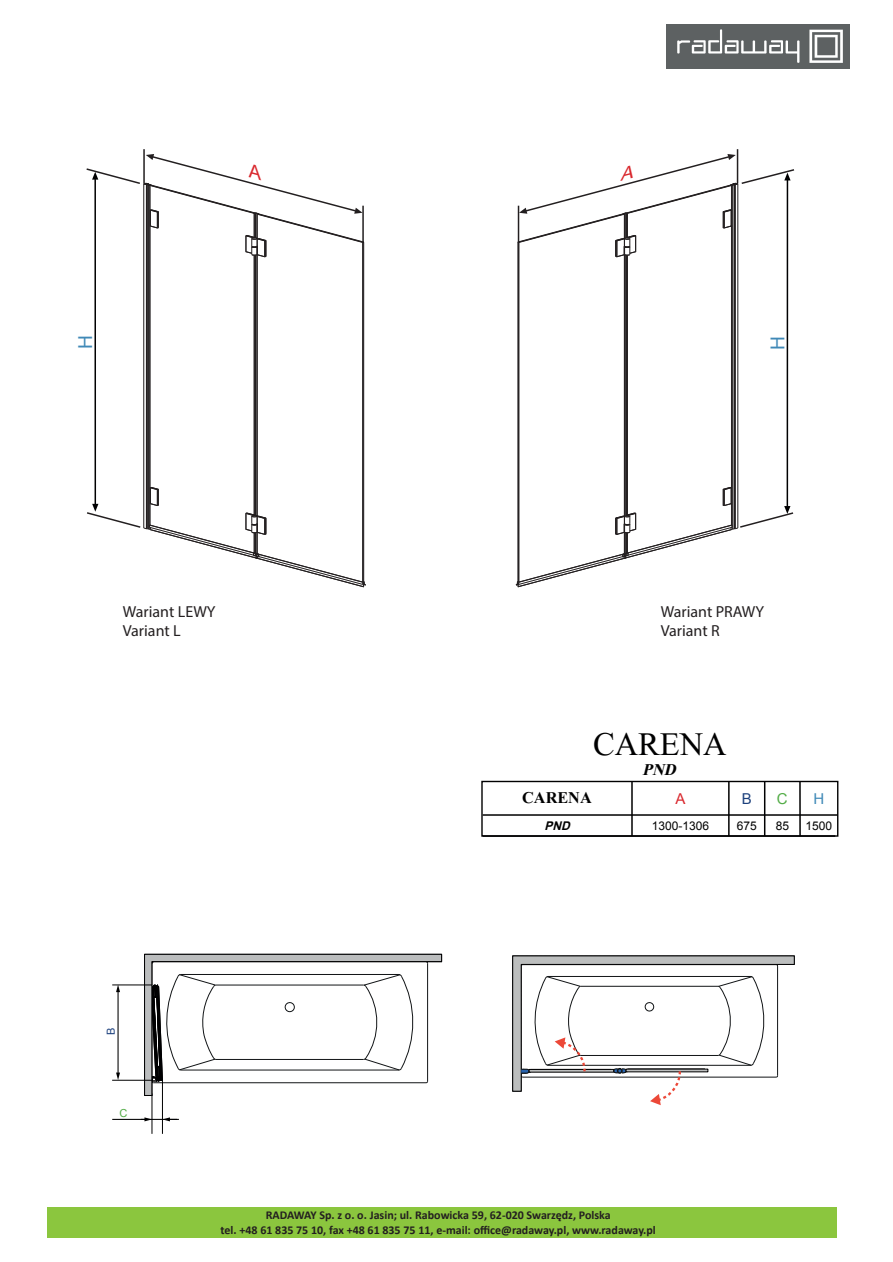
<style>
.page{position:relative;width:893px;height:1262px;background:#fff}
.page>*{position:absolute;margin:0;border:0;box-sizing:border-box;transform-origin:0 0}
.t1{font:42px "Kokila";color:#000001}
.t2{font:700 21px "Kokila";color:#000001}
.t3{font:italic 700 21px "Kokila";color:#000001}
.t4{font:19.2px "Arial";color:#4089b7}
.t5{font:16.05px/19.2px "Myriad Pro";color:#231f20}
.t6{font:15px "Arial";color:#d9272d}
.t7{font:15px "Arial";color:#1c407c}
.t8{font:15px "Arial";color:#52ac46}
.t9{font:15px "Arial";color:#4089b7}
.t10{font:700 12px/14.4px "Calibri";color:#231f20;text-align:center}
.t11{font:12px "Arial";color:#000001}
.t12{font:italic 700 12px "Arial";color:#000001}
.t13{font:11.1px "Arial";color:#52ac46}
.t14{font:11.1px "Arial";color:#1c407d}
</style>
<div class="page">
<hr style="left:143px;top:149px;width:2px;height:34px;background:#231f20">
<hr style="left:94px;top:179px;width:2px;height:325px;background:#000001">
<hr style="left:149px;top:185px;width:1px;height:344px;background:#231f20">
<hr style="left:148px;top:185px;width:1px;height:344px;background:#231f20">
<hr style="left:147px;top:184px;width:1px;height:344px;background:#231f20">
<hr style="left:146px;top:185px;width:1px;height:344px;background:#231f20">
<hr style="left:143px;top:184px;width:1px;height:344px;background:#231f20">
<hr style="left:362px;top:242px;width:1px;height:340px;background:#231f20">
<hr style="left:257px;top:246px;width:1px;height:270px;background:#231f20">
<hr style="left:363px;top:242px;width:1px;height:341px;background:#231f20">
<hr style="left:150px;top:185px;width:1px;height:340px;background:#231f20">
<hr style="left:255px;top:255px;width:1px;height:260px;background:#231f20">
<hr style="left:254px;top:255px;width:1px;height:260px;background:#231f20">
<svg style="left:87px;top:487px;width:279px;height:100px"></svg>
<hr style="left:736px;top:149px;width:2px;height:34px;background:#231f20">
<hr style="left:786px;top:180px;width:2px;height:326px;background:#000001">
<hr style="left:626px;top:255px;width:1px;height:260px;background:#231f20">
<hr style="left:732px;top:185px;width:1px;height:344px;background:#231f20">
<hr style="left:734px;top:184px;width:1px;height:344px;background:#231f20">
<hr style="left:735px;top:185px;width:1px;height:344px;background:#231f20">
<hr style="left:737px;top:184px;width:1px;height:344px;background:#231f20">
<hr style="left:518px;top:242px;width:1px;height:340px;background:#231f20">
<hr style="left:624px;top:246px;width:1px;height:270px;background:#231f20">
<hr style="left:517px;top:242px;width:1px;height:341px;background:#231f20">
<hr style="left:731px;top:185px;width:1px;height:340px;background:#231f20">
<hr style="left:625px;top:255px;width:1px;height:260px;background:#231f20">
<hr style="left:627px;top:255px;width:1px;height:260px;background:#231f20">
<svg style="left:515px;top:487px;width:279px;height:100px"></svg>
<div style="left:47px;top:1207px;width:789px;height:31px;background:#8bc63e"></div>
<div style="left:666px;top:24px;width:184px;height:44px;background:#5d6162"></div>
<svg style="left:677px;top:29px;width:122px;height:34px"></svg>
<svg style="left:809px;top:30px;width:33px;height:33px"></svg>
<div style="left:481px;top:780px;width:357px;height:56px;border:1px solid #000001"></div>
<hr style="left:482px;top:814px;width:355px;height:1px;background:#000001">
<hr style="left:631px;top:782px;width:1px;height:54px;background:#000001">
<hr style="left:482px;top:835px;width:353px;height:1px;background:#000001">
<hr style="left:728px;top:782px;width:1px;height:54px;background:#000001">
<hr style="left:764px;top:782px;width:1px;height:54px;background:#000001">
<hr style="left:799px;top:781px;width:1px;height:55px;background:#000001">
<hr style="left:117px;top:990px;width:2px;height:84px;background:#000001">
<svg style="left:116px;top:985px;width:4px;height:7px"></svg>
<svg style="left:116px;top:1072px;width:4px;height:8px"></svg>
<svg style="left:163px;top:1117px;width:16px;height:4px"></svg>
<hr style="left:112px;top:1118px;width:34px;height:1px;background:#000001">
<svg style="left:144px;top:1117px;width:8px;height:4px"></svg>
<hr style="left:141px;top:1118px;width:36px;height:1px;background:#000001">
<hr style="left:162px;top:1080px;width:1px;height:53px;background:#000001">
<hr style="left:152px;top:1093px;width:1px;height:40px;background:#000001">
<svg style="left:144px;top:954px;width:298px;height:142px"></svg>
<svg style="left:512px;top:955px;width:282px;height:150px"></svg>
<hr style="left:112px;top:984px;width:40px;height:1px;background:#000001">
<hr style="left:112px;top:1080px;width:40px;height:1px;background:#000001">
<svg style="left:86px;top:154px;width:278px;height:103px"></svg>
<svg style="left:517px;top:154px;width:278px;height:103px"></svg>
<h3 class="t4" style="left:73px;top:349px;width:15px;rotate:-90deg">H</h3>
<h3 class="t4" style="left:765px;top:350px;width:15px;rotate:-90deg">H</h3>
<h3 class="t5" style="left:123px;top:601px;width:94px">Wariant LEWY<br>Variant L</h3>
<h3 class="t5" style="left:660px;top:601px;width:105px">Wariant PRAWY<br>Variant R</h3>
<h1 class="t1" style="left:593px;top:719px;width:135px">CARENA</h1>
<h2 class="t3" style="left:642px;top:758px;width:41px">PND</h2>
<h2 class="t2" style="left:522px;top:787px;width:71px">CARENA</h2>
<p class="t6" style="left:675px;top:788px;width:12px">A</p>
<p class="t7" style="left:741px;top:788px;width:12px">B</p>
<p class="t12" style="left:544px;top:817px;width:31px">PND</p>
<p class="t11" style="left:651px;top:817px;width:59px">1300-1306</p>
<p class="t11" style="left:736px;top:817px;width:22px">675</p>
<p class="t8" style="left:776px;top:788px;width:12px">C</p>
<p class="t11" style="left:775px;top:817px;width:15px">85</p>
<p class="t9" style="left:813px;top:788px;width:12px">H</p>
<p class="t11" style="left:805px;top:817px;width:28px">1500</p>
<p class="t14" style="left:104px;top:1034px;width:9px;rotate:-90deg">B</p>
<p class="t13" style="left:119px;top:1105px;width:9px">C</p>
<p class="t10" style="left:220px;top:1208px;width:437px">RADAWAY Sp. z o. o. Jasin; ul. Rabowicka 59, 62-020 Swarzędz, Polska<br>tel. +48 61 835 75 10, fax +48 61 835 75 11, e-mail: office@radaway.pl, www.radaway.pl</p>
</div>
